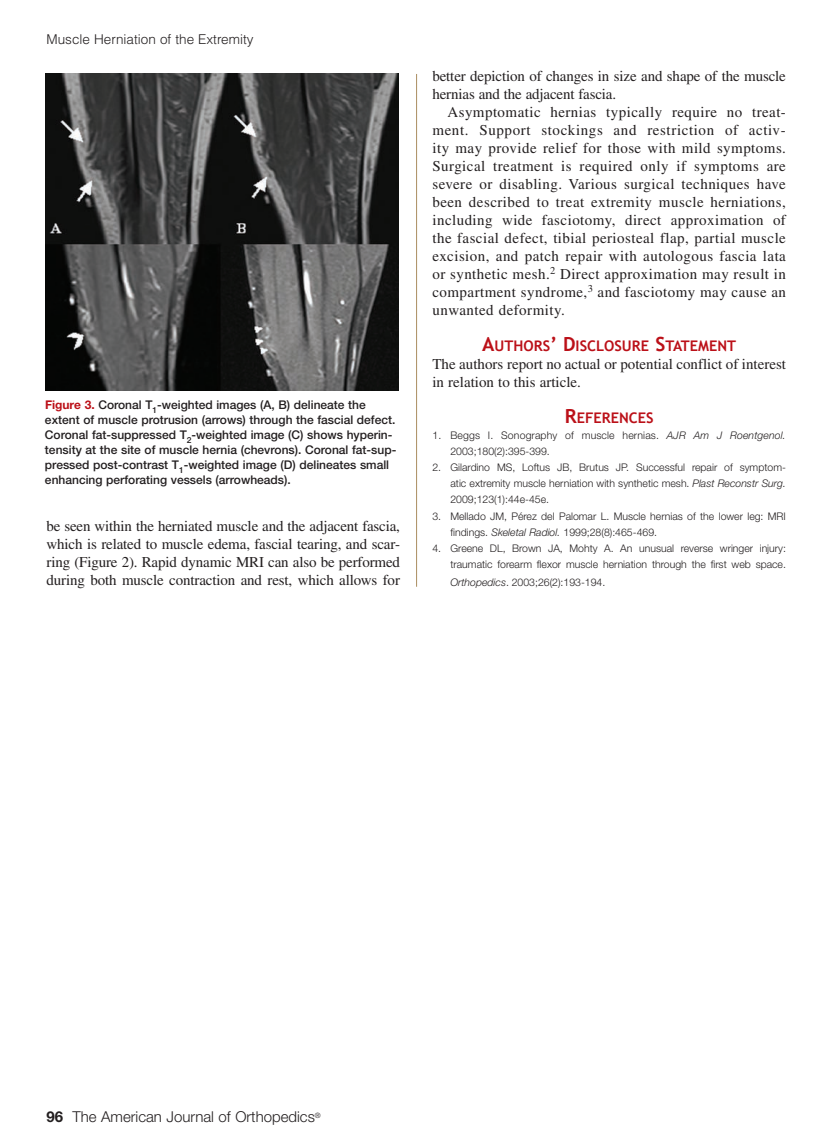
<style>
.page{position:relative;width:837px;height:1148px;background:#fff}
.page>*{position:absolute;margin:0;border:0;box-sizing:border-box;transform-origin:0 0}
.t1{font:15px/18px "Times";color:#231f20;text-align:justify}
.t2{font:300 15px "Helvetica Neue";color:#231f20}
.t3{font:700 14.7px "Trebuchet MS";color:#bb1018}
.t4{font:300 13.5px "Helvetica";color:#231f20}
.t5{font:500 12px/15px "Helvetica Neue";color:#231f20}
.t6{font:300 10.5px/16px "Helvetica Neue";color:#231f20}
.s1{font-weight:700;color:#bb1018}
.s2{font-size:19.5px}
.s3{font-style:italic}
.s4{font-weight:700}
</style>
<div class="page">
<hr style="left:416px;top:74px;width:1px;height:512px;background:#ab8d60">
<img style="left:45px;top:74px;width:353px;height:316px">
<p class="t4" style="left:46px;top:35px;width:209px">Muscle Herniation of the Extremity</p>
<p class="t5" style="left:45px;top:398px;width:353px"><span class="s1">Figure 3.</span> Coronal T<sub>1</sub>-weighted images (A, B) delineate the extent of muscle protrusion (arrows) through the fascial defect.<br>Coronal fat-suppressed T<sub>2</sub>-weighted image (C) shows hyperin&shy;tensity at the site of muscle hernia (chevrons). Coronal fat-sup&shy;pressed post-contrast T<sub>1</sub>-weighted image (D) delineates small enhancing perforating vessels (arrowheads).</p>
<p class="t1" style="left:46px;top:518px;width:355px">be seen within the herniated muscle and the adjacent fascia, which is related to muscle edema, fascial tearing, and scar&shy;ring (Figure 2). Rapid dynamic MRI can also be performed during both muscle contraction and rest, which allows for</p>
<p class="t1" style="left:432px;top:68px;width:355px">better depiction of changes in size and shape of the muscle hernias and the adjacent fascia.</p>
<p class="t1" style="left:432px;top:104px;width:355px;text-indent:15px">Asymptomatic hernias typically require no treat&shy;ment. Support stockings and restriction of activ&shy;ity may provide relief for those with mild symptoms.<br>Surgical treatment is required only if symptoms are severe or disabling. Various surgical techniques have been described to treat extremity muscle herniations, including wide fasciotomy, direct approximation of the fascial defect, tibial periosteal flap, partial muscle excision, and patch repair with autologous fascia lata or synthetic mesh.<sup>2</sup> Direct approximation may result in compartment syndrome,<sup>3</sup> and fasciotomy may cause an unwanted deformity.</p>
<p class="t3" style="left:482px;top:337px;width:255px"><span class="s2">A</span>UTHORS<span class="s2">’ D</span>ISCLOSURE <span class="s2">S</span>TATEMENT</p>
<p class="t1" style="left:432px;top:356px;width:355px">The authors report no actual or potential conflict of interest in relation to this article.</p>
<p class="t3" style="left:565px;top:409px;width:90px"><span class="s2">R</span>EFERENCES</p>
<p class="t6" style="left:450px;top:428px;width:337px;text-indent:-18px">1. Beggs I. Sonography of muscle hernias. <span class="s3">AJR Am J Roentgenol.<br></span>2003;180(2):395-399.</p>
<p class="t6" style="left:450px;top:460px;width:337px;text-align:justify;text-indent:-18px">2. Gilardino MS, Loftus JB, Brutus JP. Successful repair of symptom&shy;atic extremity muscle herniation with synthetic mesh. <span class="s3">Plast Reconstr Surg.<br></span>2009;123(1):44e-45e.</p>
<p class="t6" style="left:450px;top:509px;width:337px;text-indent:-18px">3. Mellado JM, Pérez del Palomar L. Muscle hernias of the lower leg: MRI findings. <span class="s3">Skeletal Radiol.</span> 1999;28(8):465-469.</p>
<p class="t6" style="left:432px;top:541px;width:355px;text-align:right">4. Greene DL, Brown JA, Mohty A. An unusual reverse wringer injury: traumatic forearm flexor muscle herniation through the first web space.</p>
<p class="t6" style="left:450px;top:575px;width:156px"><span class="s3">Orthopedics</span>. 2003;26(2):193-194.</p>
<p class="t2" style="left:46px;top:1110px;width:276px"><span class="s4">96</span> The American Journal of Orthopedics<sup>®</sup></p>
</div>
